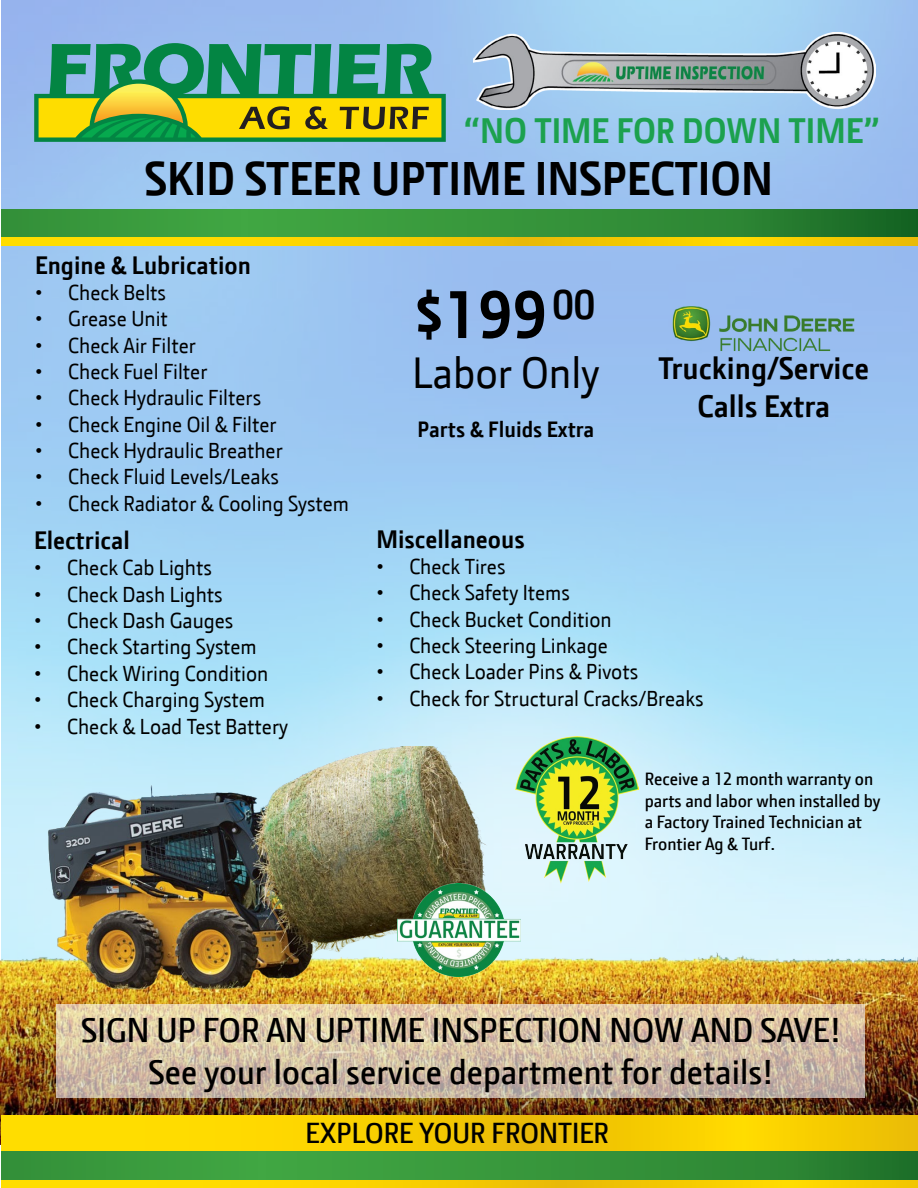
<style>
.page{position:relative;width:918px;height:1188px;background:#fff}
.page>*{position:absolute;margin:0;border:0;box-sizing:border-box;transform-origin:0 0}
.t1{font:700 67.95px "JD Sans";color:#000}
.t2{font:700 48px "JD Sans";color:#000}
.t3{font:44.4px "JD Sans";color:#000}
.t4{font:700 42px "JD Sans";color:#000}
.t5{font:700 36px "JD Sans";color:#1ca14e}
.t6{font:600 35.1px/42px "JD Sans";color:#000;text-align:center}
.t7{font:700 31.5px/37.8px "JD Sans";color:#000;text-align:center}
.t8{font:600 29.4px "JD Sans";color:#000}
.t9{font:700 25.65px "JD Sans";color:#000}
.t10{font:700 22.5px "JD Sans";color:#000}
.t11{font:21.9px "JD Sans";color:#000}
.t12{font:600 18px/21.6px "JD Sans";color:#000}
</style>
<div class="page">
<img style="left:1px;top:0;width:917px;height:1116px">
<img style="left:1px;top:869px;width:916px;height:247px">
<svg style="left:1px;top:1116px;width:917px;height:35px;background:#f7cf01"></svg>
<svg style="left:1px;top:1180px;width:917px;height:8px;background:#f8d001"></svg>
<svg style="left:1px;top:1151px;width:917px;height:29px;background:#35933a"></svg>
<svg style="left:34px;top:43px;width:412px;height:99px;background:#72a856"></svg>
<svg style="left:1px;top:236px;width:917px;height:9px;background:#e2c807"></svg>
<svg style="left:1px;top:209px;width:917px;height:27px;background:#339038"></svg>
<img style="left:658px;top:304px;width:212px;height:52px">
<img style="left:47px;top:746px;width:446px;height:245px">
<svg style="left:56px;top:1004px;width:808px;height:94px;background:#d4c0a7"></svg>
<img style="left:397px;top:883px;width:124px;height:94px">
<img style="left:473px;top:32px;width:403px;height:78px">
<img style="left:516px;top:736px;width:123px;height:147px">
<h3 class="t5" style="left:463px;top:110px;width:419px">“NO TIME FOR DOWN TIME”</h3>
<h2 class="t2" style="left:145px;top:151px;width:630px">SKID STEER UPTIME INSPECTION</h2>
<p class="t9" style="left:35px;top:250px;width:217px">Engine &amp; Lubrication</p>
<p class="t11" style="left:35px;top:280px;width:132px">• Check Belts</p>
<p class="t11" style="left:35px;top:306px;width:134px">• Grease Unit</p>
<p class="t11" style="left:35px;top:333px;width:162px">• Check Air Filter</p>
<p class="t11" style="left:35px;top:359px;width:174px">• Check Fuel Filter</p>
<p class="t11" style="left:35px;top:385px;width:227px">• Check Hydraulic Filters</p>
<p class="t11" style="left:35px;top:412px;width:243px">• Check Engine Oil &amp; Filter</p>
<p class="t11" style="left:35px;top:438px;width:249px">• Check Hydraulic Breather</p>
<p class="t11" style="left:35px;top:465px;width:245px">• Check Fluid Levels/Leaks</p>
<p class="t11" style="left:35px;top:491px;width:315px">• Check Radiator &amp; Cooling System</p>
<p class="t9" style="left:34px;top:526px;width:97px">Electrical</p>
<p class="t11" style="left:34px;top:556px;width:179px">• Check Cab Lights</p>
<p class="t11" style="left:34px;top:582px;width:190px">• Check Dash Lights</p>
<p class="t11" style="left:34px;top:608px;width:201px">• Check Dash Gauges</p>
<p class="t11" style="left:34px;top:635px;width:224px">• Check Starting System</p>
<p class="t11" style="left:34px;top:661px;width:236px">• Check Wiring Condition</p>
<p class="t11" style="left:34px;top:687px;width:232px">• Check Charging System</p>
<p class="t11" style="left:34px;top:714px;width:255px">• Check &amp; Load Test Battery</p>
<h1 class="t1" style="left:414px;top:276px;width:135px">$199</h1>
<h3 class="t3" style="left:412px;top:348px;width:188px">Labor Only</h3>
<h3 class="t4" style="left:553px;top:281px;width:44px">00</h3>
<p class="t10" style="left:417px;top:416px;width:178px">Parts &amp; Fluids Extra</p>
<h3 class="t7" style="left:659px;top:349px;width:212px">Trucking/Service<br>Calls Extra</h3>
<p class="t9" style="left:376px;top:524px;width:150px">Miscellaneous</p>
<p class="t11" style="left:376px;top:554px;width:131px">• Check Tires</p>
<p class="t11" style="left:376px;top:580px;width:195px">• Check Safety Items</p>
<p class="t11" style="left:376px;top:607px;width:237px">• Check Bucket Condition</p>
<p class="t11" style="left:376px;top:633px;width:233px">• Check Steering Linkage</p>
<p class="t11" style="left:376px;top:660px;width:263px">• Check Loader Pins &amp; Pivots</p>
<p class="t11" style="left:376px;top:686px;width:329px">• Check for Structural Cracks/Breaks</p>
<p class="t12" style="left:645px;top:768px;width:237px">Receive a 12 month warranty on parts and labor when installed by a Factory Trained Technician at<br>Frontier Ag &amp; Turf.</p>
<h3 class="t6" style="left:81px;top:1007px;width:762px">SIGN UP FOR AN UPTIME INSPECTION NOW AND SAVE!<br>See your local service department for details!</h3>
<h3 class="t8" style="left:306px;top:1114px;width:305px">EXPLORE YOUR FRONTIER</h3>
</div>
